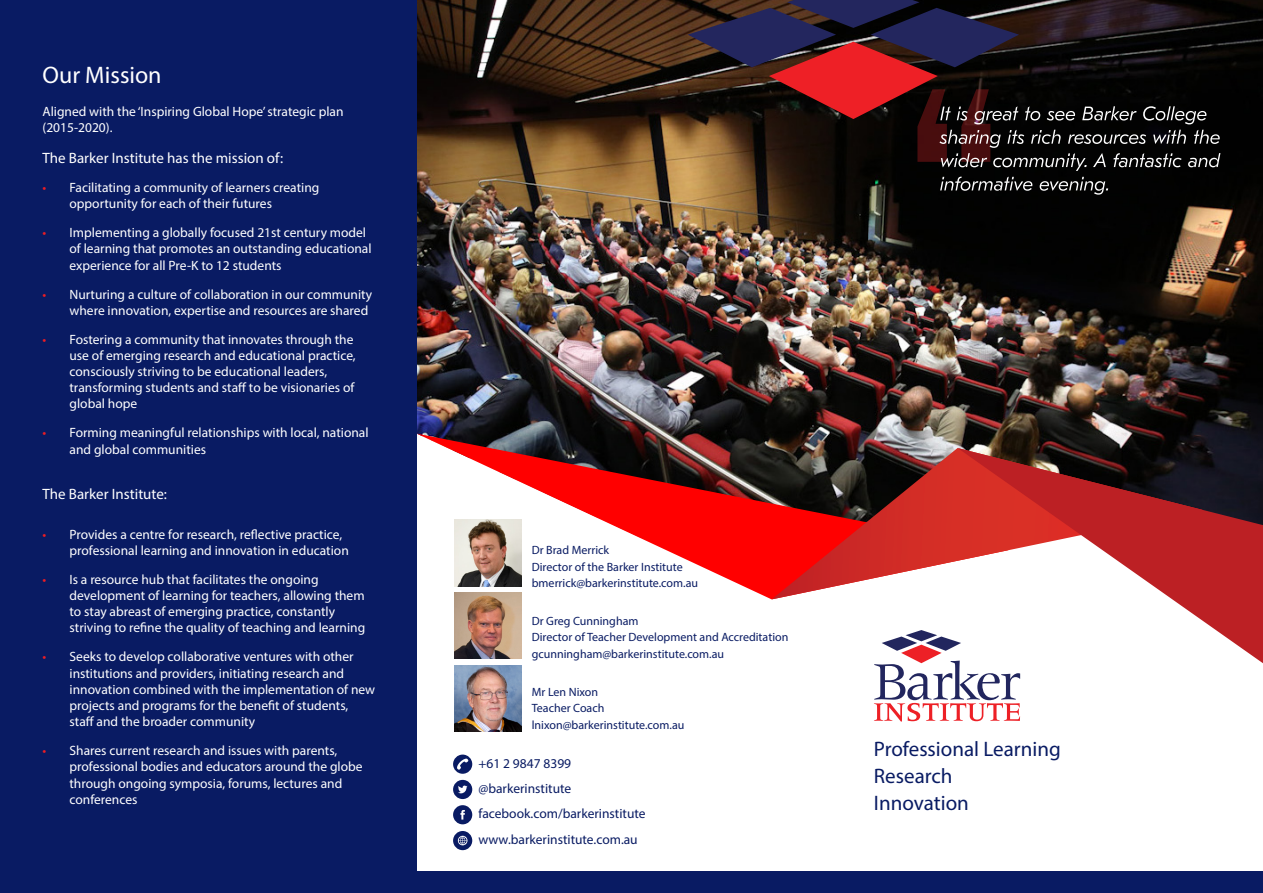
<style>
.page{position:relative;width:1263px;height:893px;background:#fff}
.page>*{position:absolute;margin:0;border:0;box-sizing:border-box;transform-origin:0 0}
.SubHead1{font:24px "Myriad Pro";color:#fff}
.body{font:21px "Myriad Pro";color:#091b63}
.body_copy{font:15px "Myriad Pro";color:#fff}
.SubHead2{font:15px "Myriad Pro";color:#fff}
.body_copy-2{font:13.5px/16.2px "Myriad Pro";color:#fff}
.social_text{font:13.5px "Myriad Pro";color:#091b63}
.t1{font:12px/16.5px "Myriad Pro";color:#091b63}
.s1{color:#ee1d23}
</style>
<div class="page">
<img style="left:417px;top:0;width:846px;height:448px">
<div style="left:0;top:0;width:417px;height:893px;background:#091b63"></div>
<svg style="left:874px;top:630px;width:146px;height:91px"></svg>
<svg style="left:417px;top:434px;width:591px;height:165px"></svg>
<svg style="left:772px;top:448px;width:185px;height:151px;background:#a53d39"></svg>
<svg style="left:957px;top:448px;width:306px;height:215px"></svg>
<svg style="left:453px;top:805px;width:19px;height:19px"></svg>
<svg style="left:453px;top:780px;width:19px;height:19px"></svg>
<div style="left:453px;top:755px;width:19px;height:19px;background:#091b63;border-radius:50%"></div>
<svg style="left:453px;top:831px;width:19px;height:19px"></svg>
<svg style="left:458px;top:836px;width:9px;height:9px"></svg>
<div style="left:0;top:872px;width:1263px;height:21px;background:#091b63"></div>
<img style="left:455px;top:520px;width:66px;height:66px">
<img style="left:455px;top:592px;width:66px;height:67px">
<img style="left:455px;top:665px;width:66px;height:67px">
<svg style="left:688px;top:0;width:532px;height:171px;background:#311c1f"></svg>
<svg style="left:940px;top:177px;width:92px;height:14px"></svg>
<svg style="left:1040px;top:177px;width:68px;height:18px"></svg>
<svg style="left:457px;top:758px;width:12px;height:12px"></svg>
<p class="SubHead1" style="left:43px;top:60px;width:121px">Our Mission</p>
<p class="body_copy-2" style="left:43px;top:103px;width:303px">Aligned with the ‘Inspiring Global Hope’ strategic plan (2015-2020).</p>
<p class="body_copy" style="left:43px;top:149px;width:242px">The Barker Institute has the mission of:</p>
<p class="body_copy-2" style="left:70px;top:179px;width:251px;text-indent:-27px"><span class="s1">•</span> Facilitating a community of learners creating opportunity for each of their futures</p>
<p class="body_copy-2" style="left:70px;top:224px;width:304px;text-indent:-27px"><span class="s1">•</span> Implementing a globally focused 21st century model of learning that promotes an outstanding educational experience for all Pre-K to 12 students</p>
<p class="body_copy-2" style="left:43px;top:286px;width:331px;text-align:right"><span class="s1">•</span> Nurturing a culture of collaboration in our community where innovation, expertise and resources are shared</p>
<p class="body_copy-2" style="left:70px;top:331px;width:288px;text-indent:-27px"><span class="s1">•</span> Fostering a community that innovates through the use of emerging research and educational practice, consciously striving to be educational leaders, transforming students and staff to be visionaries of global hope</p>
<p class="body_copy-2" style="left:70px;top:425px;width:301px;text-indent:-27px"><span class="s1">•</span> Forming meaningful relationships with local, national and global communities</p>
<p class="SubHead2" style="left:43px;top:484px;width:126px">The Barker Institute:</p>
<p class="body_copy-2" style="left:70px;top:526px;width:281px;text-indent:-27px"><span class="s1">•</span> Provides a centre for research, reflective practice, professional learning and innovation in education</p>
<p class="body_copy-2" style="left:70px;top:571px;width:297px;text-indent:-27px"><span class="s1">•</span> Is a resource hub that facilitates the ongoing development of learning for teachers, allowing them to stay abreast of emerging practice, constantly striving to refine the quality of teaching and learning</p>
<p class="body_copy-2" style="left:70px;top:648px;width:307px;text-indent:-27px"><span class="s1">•</span> Seeks to develop collaborative ventures with other institutions and providers, initiating research and innovation combined with the implementation of new projects and programs for the benefit of students, staff and the broader community</p>
<p class="body_copy-2" style="left:70px;top:742px;width:295px;text-indent:-27px"><span class="s1">•</span> Shares current research and issues with parents, professional bodies and educators around the globe through ongoing symposia, forums, lectures and conferences</p>
<p class="t1" style="left:532px;top:542px;width:168px">Dr Brad Merrick<br>Director of the Barker Institute bmerrick@barkerinstitute.com.au</p>
<p class="t1" style="left:532px;top:612px;width:258px">Dr Greg Cunningham<br>Director of Teacher Development and Accreditation gcunningham@barkerinstitute.com.au</p>
<p class="t1" style="left:532px;top:683px;width:154px">Mr Len Nixon<br>Teacher Coach lnixon@barkerinstitute.com.au</p>
<p class="social_text" style="left:478px;top:755px;width:94px">+61 2 9847 8399</p>
<p class="social_text" style="left:478px;top:780px;width:94px">@barkerinstitute</p>
<p class="social_text" style="left:478px;top:806px;width:169px">facebook.com/barkerinstitute</p>
<p class="social_text" style="left:478px;top:831px;width:161px">www.barkerinstitute.com.au</p>
<p class="body" style="left:874px;top:736px;width:188px">Professional Learning</p>
<p class="body" style="left:874px;top:763px;width:80px">Research</p>
<p class="body" style="left:874px;top:790px;width:97px">Innovation</p>
</div>
